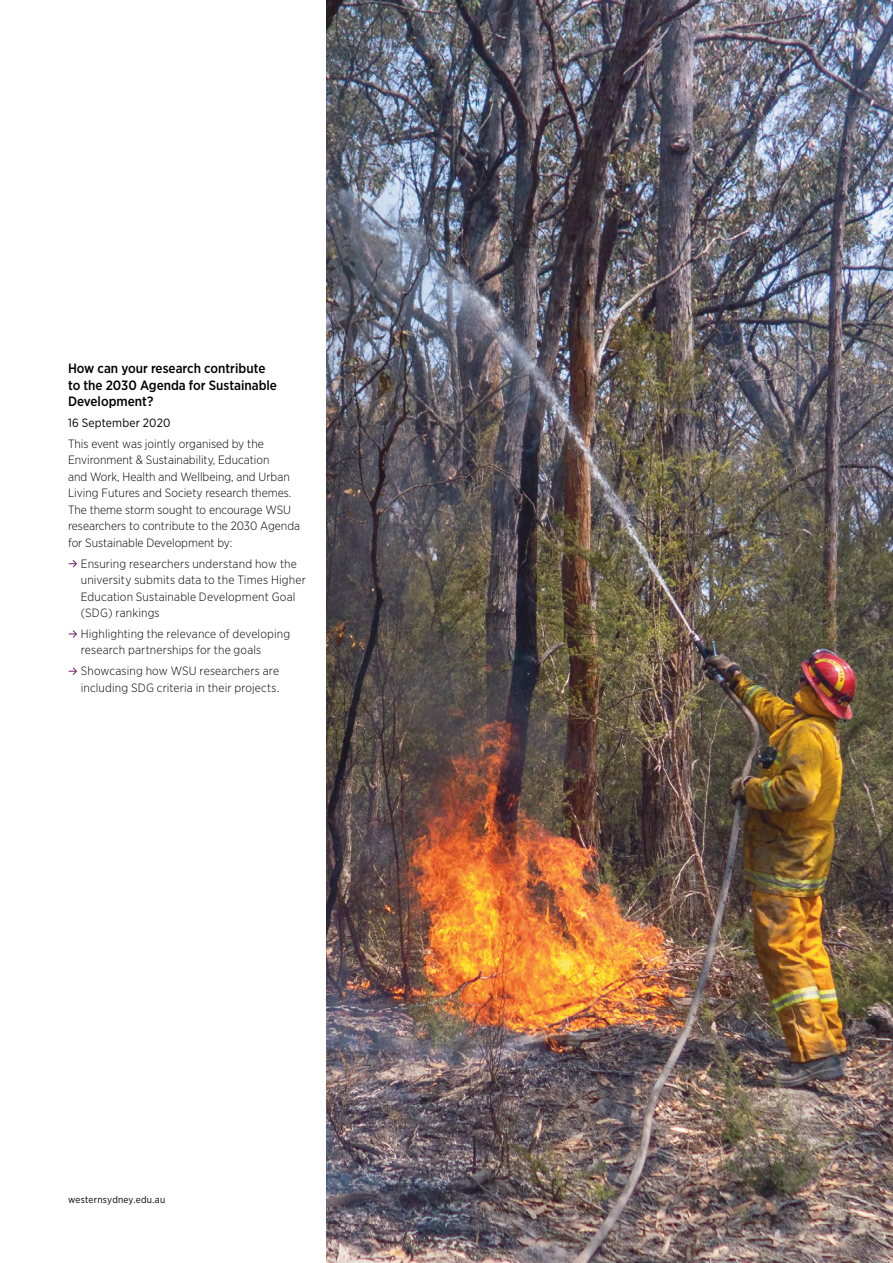
<style>
.page{position:relative;width:893px;height:1263px;background:#fff}
.page>*{position:absolute;margin:0;border:0;box-sizing:border-box;transform-origin:0 0}
.t1{font:500 13.5px/16.5px "Gotham Narrow";color:#000}
.t2{font:300 12px/16.5px "Gotham Narrow";color:#000}
.t3{font:12px "Gotham Narrow";letter-spacing:.015em;color:#000}
.t4{font:9.75px "Gotham Narrow";letter-spacing:.025em;color:#000}
.s1{font-family:"Akkurat";font-weight:700;color:#fff}
</style>
<div class="page">
<img style="left:326px;top:0;width:567px;height:1263px">
<p class="t1" style="left:68px;top:360px;width:211px">How can your research contribute to the 2030 Agenda for Sustainable<br>Development?</p>
<p class="t3" style="left:68px;top:415px;width:104px">16 September 2020</p>
<p class="t2" style="left:68px;top:435px;width:234px">This event was jointly organised by the Environment &amp; Sustainability, Education<br>and Work, Health and Wellbeing, and Urban Living Futures and Society research themes.<br>The theme storm sought to encourage WSU researchers to contribute to the 2030 Agenda for Sustainable Development by:</p>
<p class="t2" style="left:81px;top:555px;width:227px;text-indent:-13px"><span class="s1">≥</span> Ensuring researchers understand how the university submits data to the Times Higher Education Sustainable Development Goal (SDG) rankings</p>
<p class="t2" style="left:81px;top:625px;width:211px;text-indent:-13px"><span class="s1">≥</span> Highlighting the relevance of developing research partnerships for the goals</p>
<p class="t2" style="left:68px;top:662px;width:213px;text-align:right"><span class="s1">≥</span> Showcasing how WSU researchers are including SDG criteria in their projects.</p>
<p class="t4" style="left:68px;top:1193px;width:99px">westernsydney.edu.au</p>
</div>
